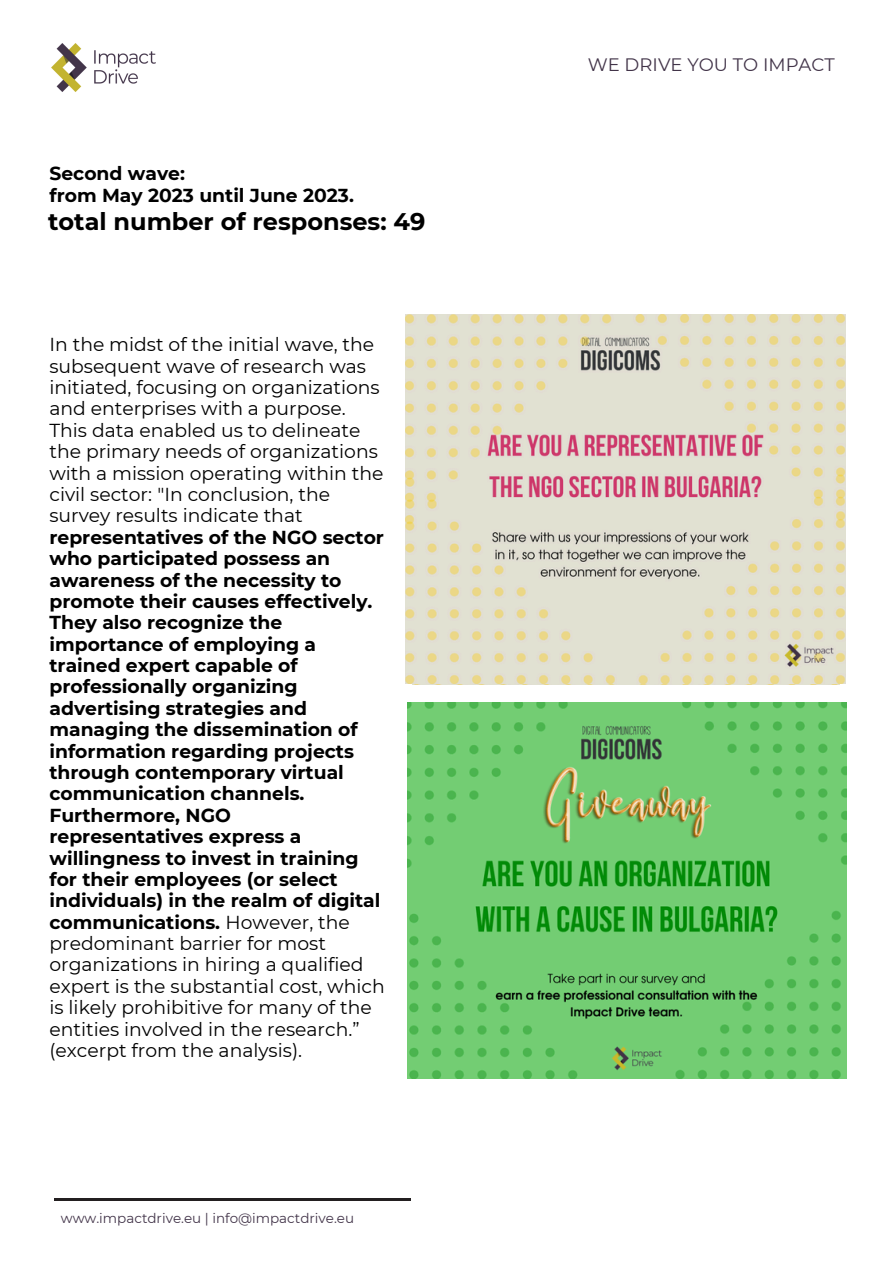
<style>
.page{position:relative;width:894px;height:1264px;background:#fff}
.page>*{position:absolute;margin:0;border:0;box-sizing:border-box;transform-origin:0 0}
.t1{font:700 24px "Montserrat";color:#000}
.t2{font:700 18.75px/21.3px "Montserrat";color:#000}
.t3{font:18px "Montserrat";color:#423449}
.t4{font:13.5px "Montserrat";color:#423449}
.s1{font-weight:400}
</style>
<div class="page">
<img style="left:51px;top:43px;width:105px;height:49px">
<hr style="left:54px;top:1198px;width:356px;height:2px;background:#231f20">
<img style="left:405px;top:315px;width:440px;height:369px">
<img style="left:407px;top:702px;width:439px;height:376px">
<h3 class="t2" style="left:49px;top:163px;width:306px">Second wave:<br>from May 2023 until June 2023.</h3>
<h1 class="t1" style="left:48px;top:207px;width:378px">total number of responses: 49</h1>
<h4 class="t2" style="left:49px;top:334px;width:337px"><span class="s1">In the midst of the initial wave, the subsequent wave of research was initiated, focusing on organizations and enterprises with a purpose.<br>This data enabled us to delineate the primary needs of organizations with a mission operating within the civil sector: "In conclusion, the survey results indicate that </span>representatives of the NGO sector who participated possess an awareness of the necessity to promote their causes effectively.<br>They also recognize the importance of employing a trained expert capable of professionally organizing advertising strategies and managing the dissemination of information regarding projects through contemporary virtual communication channels.<br>Furthermore, NGO representatives express a willingness to invest in training for their employees (or select individuals) in the realm of digital communications. <span class="s1">However, the predominant barrier for most organizations in hiring a qualified expert is the substantial cost, which is likely prohibitive for many of the entities involved in the research.” (excerpt from the analysis).</span></h4>
<h2 class="t4" style="left:61px;top:1210px;width:295px">www.impactdrive.eu | info@impactdrive.eu</h2>
<p class="t3" style="left:587px;top:53px;width:248px">WE DRIVE YOU TO IMPACT</p>
</div>
